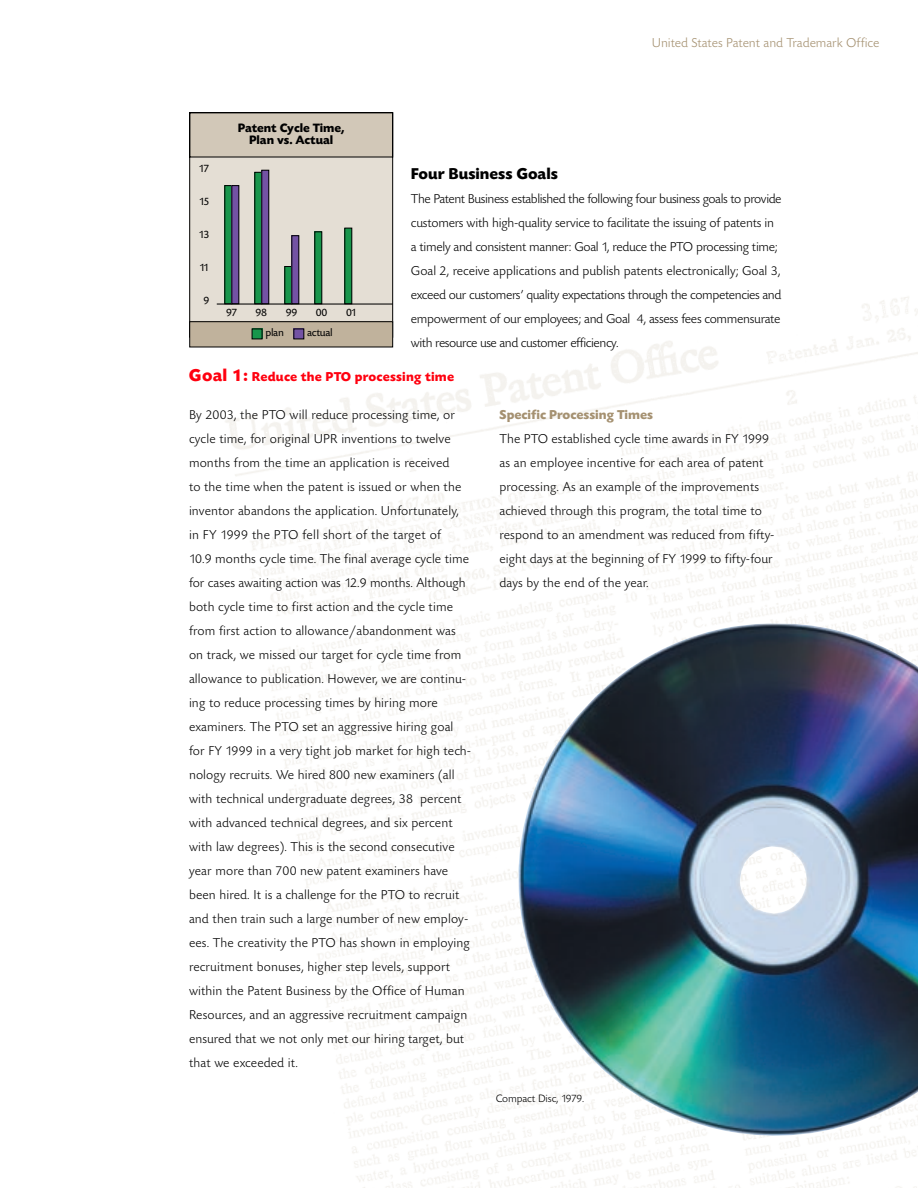
<style>
.page{position:relative;width:918px;height:1188px;background:#fff}
.page>*{position:absolute;margin:0;border:0;box-sizing:border-box;transform-origin:0 0}
.t1{font:700 16.5px "Today SB";color:#000}
.t2{font:300 13.5px/24px "Today SB";letter-spacing:.01em;color:#000}
.t3{font:300 13.5px/24px "Today SB";letter-spacing:-.02em;color:#000}
.t4{font:300 13.5px "Today SB";color:#a59171}
.t5{font:700 13.5px "Today SB";letter-spacing:.015em;color:#ff000f}
.t6{font:700 13.5px "Today SB";color:#a59171}
.t7{font:700 12.75px/12px "Today SB";color:#000;text-align:center}
.t8{font:11.25px "Today SB";letter-spacing:-.025em;color:#000}
.t9{font:300 11.25px "Today SB";letter-spacing:-.01em;color:#000}
.s1{font-size:18px}
</style>
<div class="page">
<svg style="left:189px;top:112px;width:204px;height:209px;background:#d6cfc4"></svg>
<div style="left:190px;top:322px;width:203px;height:25px;background:#c0b29c"></div>
<div style="left:189px;top:321px;width:204px;height:26px;border:1px solid #000"></div>
<div style="left:225px;top:186px;width:7px;height:118px;background:#18964c"></div>
<div style="left:225px;top:185px;width:7px;height:119px;border:1px solid #000"></div>
<div style="left:232px;top:186px;width:7px;height:118px;background:#7352a4"></div>
<div style="left:232px;top:185px;width:7px;height:119px;border:1px solid #000"></div>
<div style="left:255px;top:172px;width:7px;height:132px;background:#18964c"></div>
<div style="left:255px;top:172px;width:7px;height:132px;border:1px solid #000"></div>
<div style="left:262px;top:170px;width:7px;height:134px;background:#7352a4"></div>
<div style="left:262px;top:170px;width:7px;height:134px;border:1px solid #000"></div>
<div style="left:285px;top:267px;width:7px;height:37px;background:#18964c"></div>
<div style="left:285px;top:266px;width:7px;height:38px;border:1px solid #000"></div>
<div style="left:292px;top:236px;width:7px;height:68px;background:#7352a4"></div>
<div style="left:292px;top:235px;width:7px;height:69px;border:1px solid #000"></div>
<div style="left:315px;top:232px;width:7px;height:72px;background:#18964c"></div>
<div style="left:315px;top:232px;width:7px;height:72px;border:1px solid #000"></div>
<div style="left:345px;top:228px;width:7px;height:76px;background:#18964c"></div>
<div style="left:345px;top:228px;width:7px;height:76px;border:1px solid #000"></div>
<div style="left:294px;top:329px;width:10px;height:10px;background:#7352a4"></div>
<div style="left:294px;top:329px;width:10px;height:10px;border:1px solid #000"></div>
<div style="left:252px;top:329px;width:10px;height:10px;background:#18964c"></div>
<img style="left:518px;top:624px;width:400px;height:512px">
<hr style="left:217px;top:304px;width:176px;height:1px;background:#000">
<p class="t7" style="left:238px;top:123px;width:108px">Patent Cycle Time,<br>Plan vs. Actual</p>
<p class="t4" style="left:652px;top:38px;width:229px">United States Patent and Trademark Office</p>
<p class="t8" style="left:199px;top:163px;width:12px">17</p>
<p class="t8" style="left:199px;top:196px;width:12px">15</p>
<p class="t8" style="left:199px;top:229px;width:12px">13</p>
<p class="t8" style="left:199px;top:262px;width:12px">11</p>
<p class="t8" style="left:204px;top:295px;width:7px">9</p>
<p class="t1" style="left:411px;top:167px;width:148px">Four Business Goals</p>
<p class="t3" style="left:411px;top:189px;width:372px">The Patent Business established the following four business goals to provide customers with high-quality service to facilitate the issuing of patents in a timely and consistent manner: Goal 1, reduce the PTO processing time; Goal 2, receive applications and publish patents electronically; Goal 3, exceed our customers’ quality expectations through the competencies and empowerment of our employees; and Goal 4, assess fees commensurate with resource use and customer efficiency.</p>
<p class="t5" style="left:189px;top:371px;width:267px"><span class="s1">Goal 1:</span> Reduce the PTO processing time</p>
<p class="t2" style="left:189px;top:404px;width:284px">By 2003, the PTO will reduce processing time, or cycle time, for original UPR inventions to twelve months from the time an application is received<br>to the time when the patent is issued or when the inventor abandons the application. Unfortunately, in FY 1999 the PTO fell short of the target of<br>10.9 months cycle time. The final average cycle time for cases awaiting action was 12.9 months. Although both cycle time to first action and the cycle time from first action to allowance/abandonment was on track, we missed our target for cycle time from allowance to publication. However, we are continu&shy;ing to reduce processing times by hiring more examiners. The PTO set an aggressive hiring goal for FY 1999 in a very tight job market for high tech&shy;nology recruits. We hired 800 new examiners (all with technical undergraduate degrees, 38 percent with advanced technical degrees, and six percent with law degrees). This is the second consecutive year more than 700 new patent examiners have been hired. It is a challenge for the PTO to recruit and then train such a large number of new employ&shy;ees. The creativity the PTO has shown in employing recruitment bonuses, higher step levels, support within the Patent Business by the Office of Human Resources, and an aggressive recruitment campaign ensured that we not only met our hiring target, but that we exceeded it.</p>
<p class="t6" style="left:500px;top:409px;width:155px">Specific Processing Times</p>
<p class="t8" style="left:226px;top:307px;width:13px">97</p>
<p class="t8" style="left:256px;top:307px;width:13px">98</p>
<p class="t8" style="left:286px;top:307px;width:13px">99</p>
<p class="t8" style="left:316px;top:307px;width:13px">00</p>
<p class="t8" style="left:346px;top:307px;width:12px">01</p>
<p class="t8" style="left:265px;top:328px;width:20px">plan</p>
<p class="t8" style="left:307px;top:328px;width:27px">actual</p>
<p class="t2" style="left:500px;top:428px;width:277px">The PTO established cycle time awards in FY 1999 as an employee incentive for each area of patent processing. As an example of the improvements achieved through this program, the total time to respond to an amendment was reduced from fifty&shy;eight days at the beginning of FY 1999 to fifty-four days by the end of the year.</p>
<p class="t9" style="left:496px;top:1094px;width:90px">Compact Disc, 1979.</p>
</div>
